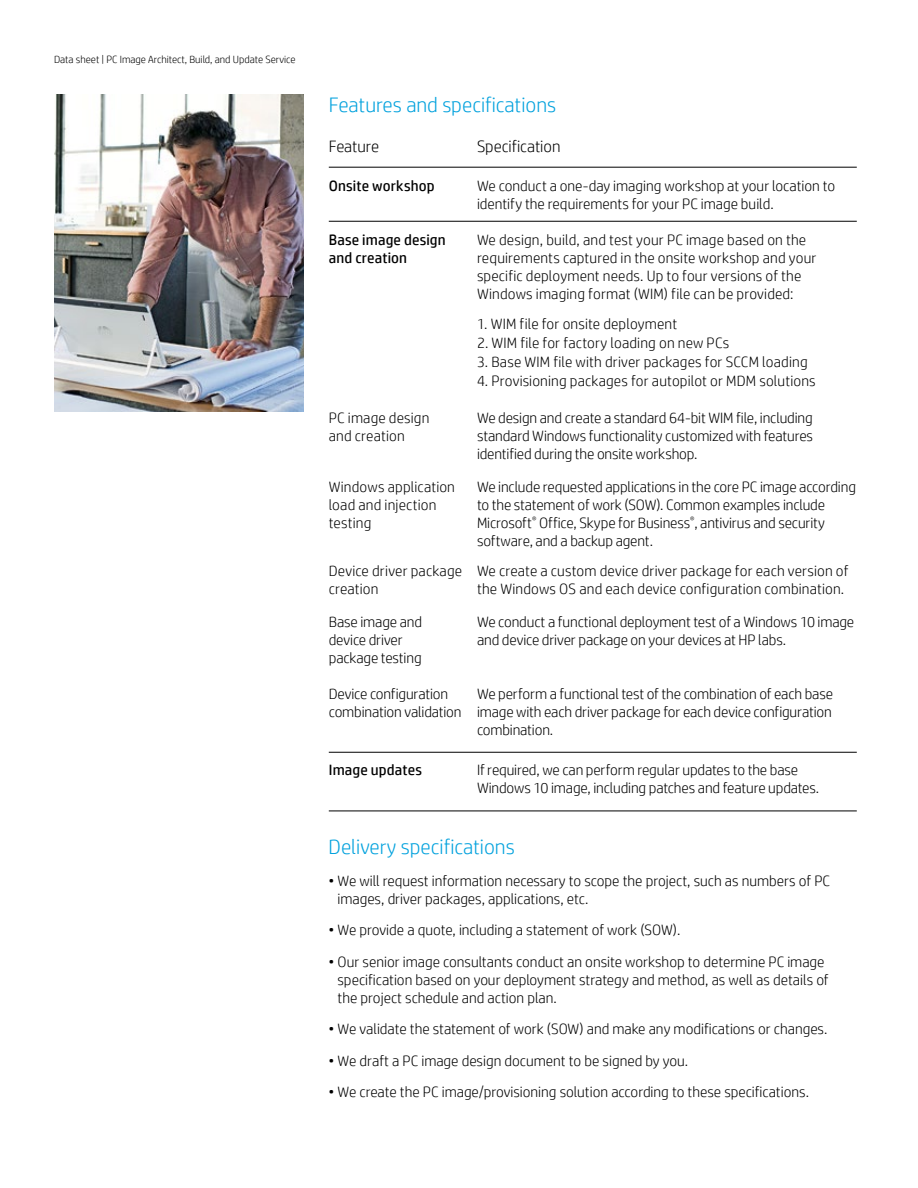
<style>
.page{position:relative;width:918px;height:1188px;background:#fff}
.page>*{position:absolute;margin:0;border:0;box-sizing:border-box;transform-origin:0 0}
.t1{font:300 21px "HP Simplified";color:#00a1dd}
.t2{font:300 16.5px "HP Simplified";color:#000}
.t3{font:300 15px/18px "HP Simplified";color:#000}
.t4{font:15px/18px "HP Simplified";letter-spacing:.01em;color:#000}
.t5{font:300 10.5px "HP Simplified";color:#000}
</style>
<div class="page">
<hr style="left:329px;top:221px;width:148px;height:1px;background:#000">
<hr style="left:477px;top:221px;width:380px;height:1px;background:#000">
<hr style="left:329px;top:752px;width:148px;height:1px;background:#000">
<hr style="left:477px;top:752px;width:380px;height:1px;background:#000">
<hr style="left:329px;top:811px;width:148px;height:1px;background:#000">
<hr style="left:477px;top:811px;width:380px;height:1px;background:#000">
<hr style="left:329px;top:167px;width:148px;height:1px;background:#000">
<hr style="left:477px;top:167px;width:380px;height:1px;background:#000">
<img style="left:54px;top:94px;width:250px;height:318px">
<p class="t5" style="left:54px;top:52px;width:243px">Data sheet | PC Image Architect, Build, and Update Service</p>
<h1 class="t1" style="left:329px;top:91px;width:229px">Features and specifications</h1>
<p class="t2" style="left:329px;top:136px;width:52px">Feature</p>
<p class="t2" style="left:477px;top:136px;width:85px">Specification</p>
<p class="t4" style="left:329px;top:177px;width:107px">Onsite workshop</p>
<p class="t3" style="left:477px;top:177px;width:360px">We conduct a one-day imaging workshop at your location to identify the requirements for your PC image build.</p>
<p class="t4" style="left:329px;top:231px;width:119px">Base image design and creation</p>
<p class="t3" style="left:477px;top:231px;width:341px">We design, build, and test your PC image based on the requirements captured in the onsite workshop and your specific deployment needs. Up to four versions of the Windows imaging format (WIM) file can be provided:</p>
<p class="t3" style="left:477px;top:315px;width:202px">1. WIM file for onsite deployment</p>
<p class="t3" style="left:477px;top:333px;width:254px">2. WIM file for factory loading on new PCs</p>
<p class="t3" style="left:477px;top:352px;width:332px">3. Base WIM file with driver packages for SCCM loading</p>
<p class="t3" style="left:477px;top:371px;width:340px">4. Provisioning packages for autopilot or MDM solutions</p>
<p class="t3" style="left:329px;top:409px;width:102px">PC image design and creation</p>
<p class="t3" style="left:477px;top:409px;width:338px;text-align:justify">We design and create a standard 64-bit WIM file, including standard Windows functionality customized with features identified during the onsite workshop.</p>
<p class="t3" style="left:329px;top:477px;width:128px">Windows application load and injection testing</p>
<p class="t3" style="left:477px;top:477px;width:381px">We include requested applications in the core PC image according to the statement of work (SOW). Common examples include Microsoft<sup>®</sup> Office, Skype for Business<sup>®</sup>, antivirus and security software, and a backup agent.</p>
<p class="t3" style="left:329px;top:562px;width:135px">Device driver package creation</p>
<p class="t3" style="left:477px;top:562px;width:373px">We create a custom device driver package for each version of the Windows OS and each device configuration combination.</p>
<p class="t3" style="left:329px;top:612px;width:95px">Base image and device driver package testing</p>
<p class="t3" style="left:477px;top:612px;width:379px">We conduct a functional deployment test of a Windows 10 image and device driver package on your devices at HP labs.</p>
<p class="t3" style="left:329px;top:684px;width:134px">Device configuration combination validation</p>
<p class="t3" style="left:477px;top:684px;width:358px;text-align:justify">We perform a functional test of the combination of each base image with each driver package for each device configuration combination.</p>
<p class="t4" style="left:329px;top:760px;width:95px">Image updates</p>
<p class="t3" style="left:477px;top:760px;width:344px">If required, we can perform regular updates to the base<br>Windows 10 image, including patches and feature updates.</p>
<h1 class="t1" style="left:329px;top:833px;width:188px">Delivery specifications</h1>
<p class="t3" style="left:338px;top:871px;width:494px;text-indent:-9px">• We will request information necessary to scope the project, such as numbers of PC images, driver packages, applications, etc.</p>
<p class="t3" style="left:328px;top:920px;width:353px">• We provide a quote, including a statement of work (SOW).</p>
<p class="t3" style="left:338px;top:952px;width:493px;text-indent:-9px">• Our senior image consultants conduct an onsite workshop to determine PC image specification based on your deployment strategy and method, as well as details of the project schedule and action plan.</p>
<p class="t3" style="left:328px;top:1019px;width:500px">• We validate the statement of work (SOW) and make any modifications or changes.</p>
<p class="t3" style="left:328px;top:1051px;width:361px">• We draft a PC image design document to be signed by you.</p>
<p class="t3" style="left:328px;top:1082px;width:482px">• We create the PC image/provisioning solution according to these specifications.</p>
</div>
